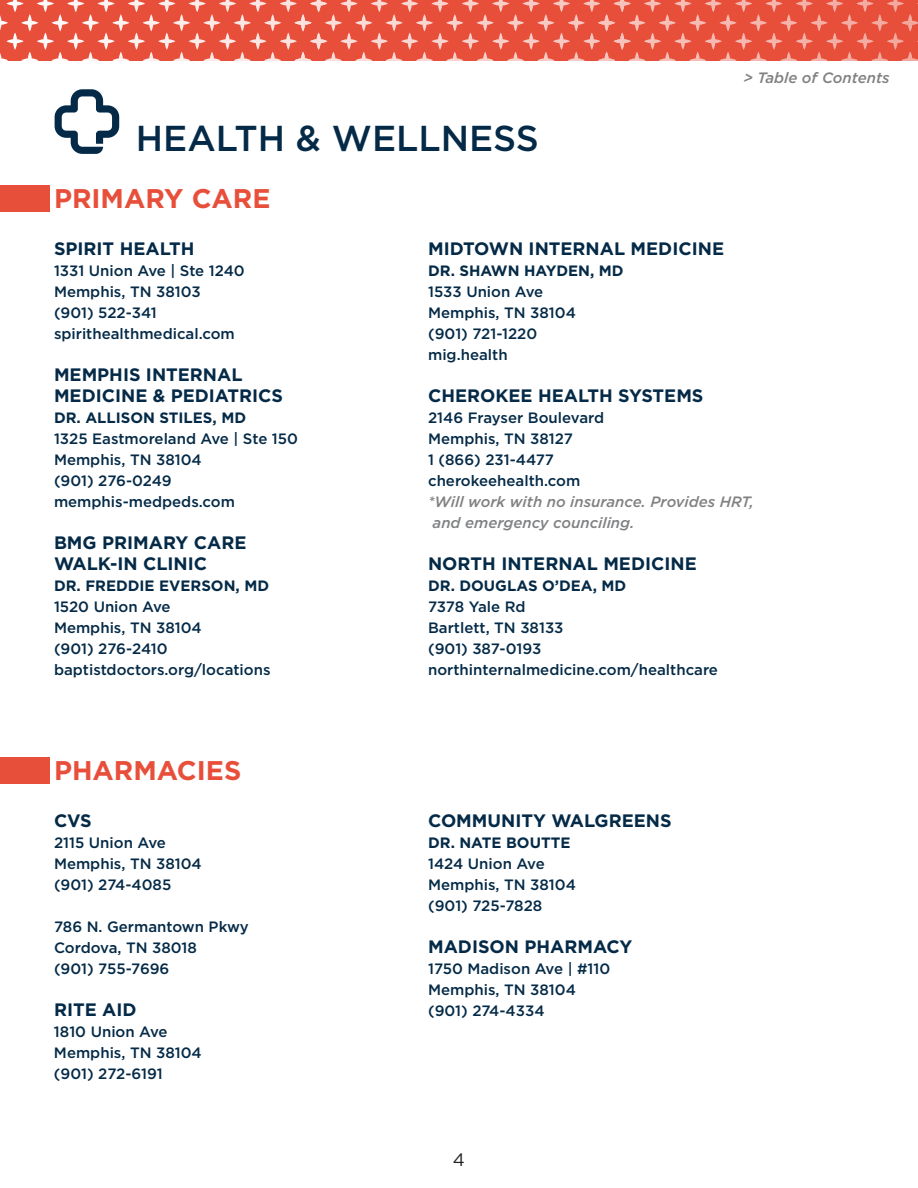
<style>
.page{position:relative;width:918px;height:1188px;background:#fff}
.page>*{position:absolute;margin:0;border:0;box-sizing:border-box;transform-origin:0 0}
.t1{font:500 36px "Gotham";color:#042a47}
.t2{font:700 27px "Gotham";color:#e84f3b}
.t3{font:700 18px/21px "Gotham";color:#042a47}
.t4{font:18px "Gotham";color:#231f20}
.t5{font:500 15px/21px "Gotham";color:#042a47}
.t6{font:700 15px "Gotham";color:#042a47}
.t7{font:italic 500 15px/21px "Gotham";color:#808183}
</style>
<div class="page">
<div style="left:0;top:185px;width:49px;height:27px;background:#e84f3b"></div>
<div style="left:0;top:757px;width:49px;height:27px;background:#e84f3b"></div>
<svg style="left:0;top:0;width:918px;height:61px"></svg>
<svg style="left:55px;top:89px;width:64px;height:65px"></svg>
<h1 class="t1" style="left:136px;top:118px;width:405px">HEALTH &amp; WELLNESS</h1>
<h2 class="t2" style="left:54px;top:183px;width:218px">PRIMARY CARE</h2>
<p class="t7" style="left:743px;top:67px;width:148px">&gt; Table of Contents</p>
<p class="t3" style="left:54px;top:238px;width:142px">SPIRIT HEALTH</p>
<p class="t5" style="left:54px;top:260px;width:192px">1331 Union Ave | Ste 1240<br>Memphis, TN 38103<br>(901) 522-341 spirithealthmedical.com</p>
<p class="t3" style="left:54px;top:364px;width:231px">MEMPHIS INTERNAL<br>MEDICINE &amp; PEDIATRICS</p>
<p class="t6" style="left:54px;top:409px;width:194px">DR. ALLISON STILES, MD</p>
<p class="t5" style="left:54px;top:428px;width:246px">1325 Eastmoreland Ave | Ste 150<br>Memphis, TN 38104<br>(901) 276-0249 memphis-medpeds.com</p>
<p class="t3" style="left:54px;top:532px;width:194px">BMG PRIMARY CARE<br>WALK-IN CLINIC</p>
<p class="t6" style="left:54px;top:577px;width:217px">DR. FREDDIE EVERSON, MD</p>
<p class="t5" style="left:54px;top:596px;width:218px">1520 Union Ave<br>Memphis, TN 38104<br>(901) 276-2410 baptistdoctors.org/locations</p>
<h2 class="t2" style="left:54px;top:755px;width:189px">PHARMACIES</h2>
<p class="t3" style="left:54px;top:810px;width:39px">CVS</p>
<p class="t5" style="left:54px;top:832px;width:149px">2115 Union Ave<br>Memphis, TN 38104 (901) 274-4085</p>
<p class="t5" style="left:54px;top:916px;width:196px">786 N. Germantown Pkwy<br>Cordova, TN 38018<br>(901) 755-7696</p>
<p class="t3" style="left:54px;top:999px;width:84px">RITE AID</p>
<p class="t5" style="left:54px;top:1021px;width:149px">1810 Union Ave<br>Memphis, TN 38104 (901) 272-6191</p>
<p class="t3" style="left:428px;top:238px;width:297px">MIDTOWN INTERNAL MEDICINE</p>
<p class="t6" style="left:428px;top:262px;width:197px">DR. SHAWN HAYDEN, MD</p>
<p class="t5" style="left:428px;top:281px;width:149px">1533 Union Ave<br>Memphis, TN 38104 (901) 721-1220 mig.health</p>
<p class="t3" style="left:428px;top:385px;width:277px">CHEROKEE HEALTH SYSTEMS</p>
<p class="t5" style="left:428px;top:407px;width:178px">2146 Frayser Boulevard<br>Memphis, TN 38127<br>1 (866) 231-4477 cherokeehealth.com</p>
<p class="t7" style="left:433px;top:491px;width:323px;text-indent:-4px">*Will work with no insurance. Provides HRT, and emergency counciling.</p>
<p class="t3" style="left:428px;top:553px;width:270px">NORTH INTERNAL MEDICINE</p>
<p class="t6" style="left:428px;top:577px;width:200px">DR. DOUGLAS O’DEA, MD</p>
<p class="t5" style="left:428px;top:596px;width:291px">7378 Yale Rd<br>Bartlett, TN 38133<br>(901) 387-0193 northinternalmedicine.com/healthcare</p>
<p class="t3" style="left:428px;top:810px;width:245px">COMMUNITY WALGREENS</p>
<p class="t6" style="left:428px;top:834px;width:144px">DR. NATE BOUTTE</p>
<p class="t5" style="left:428px;top:853px;width:149px">1424 Union Ave<br>Memphis, TN 38104 (901) 725-7828</p>
<p class="t3" style="left:428px;top:936px;width:206px">MADISON PHARMACY</p>
<p class="t5" style="left:428px;top:958px;width:184px">1750 Madison Ave | #110<br>Memphis, TN 38104 (901) 274-4334</p>
<p class="t4" style="left:453px;top:1150px;width:14px">4</p>
</div>
